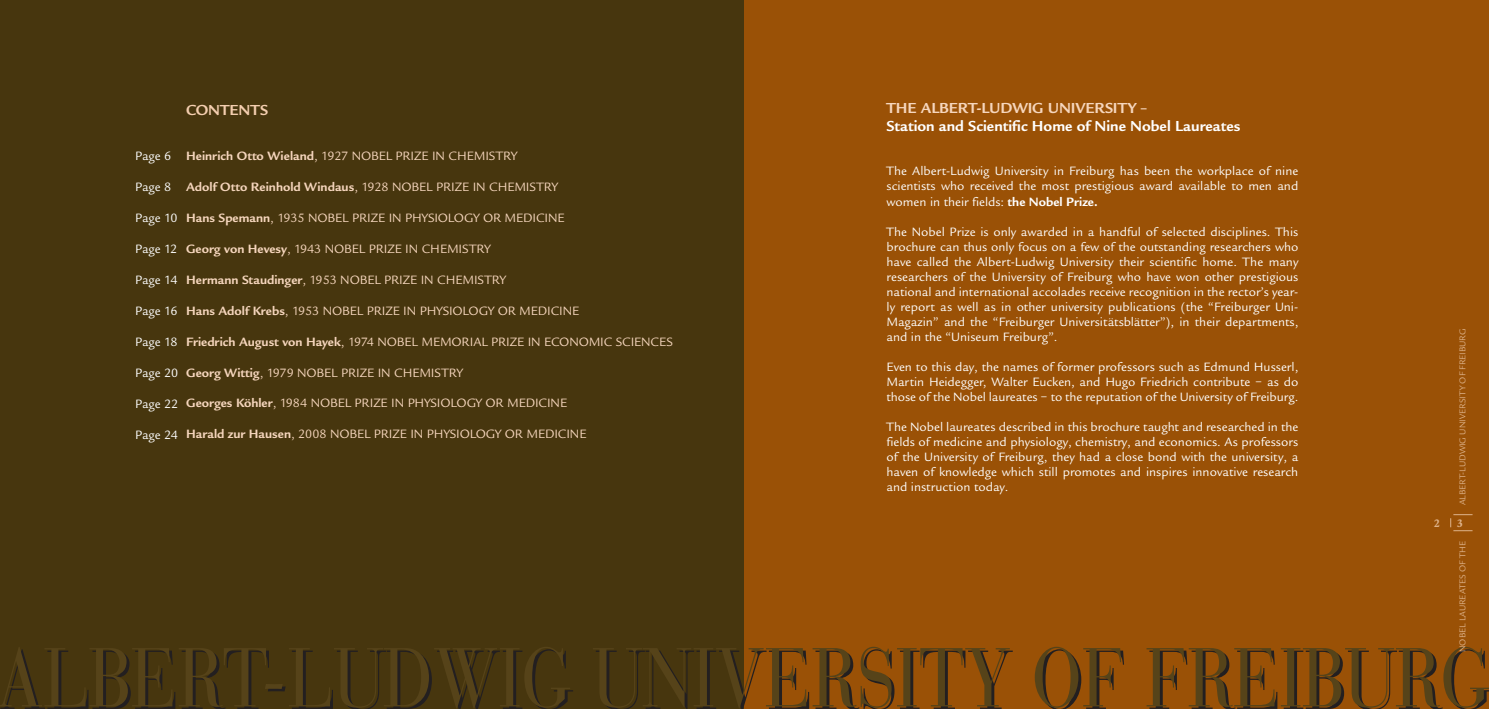
<style>
.page{position:relative;width:1489px;height:709px;background:#fff}
.page>*{position:absolute;margin:0;border:0;box-sizing:border-box;transform-origin:0 0}
.t1{font:82.88px "Bauer Bodoni";color:#231f20;scale:.83 1}
.t2{font:700 15px/18px "Legacy Sans";color:#fff}
.t3{font:700 15px "Legacy Sans";color:#f4ceaf}
.t4{font:12.5px/15px "Legacy Sans";color:#fff;text-align:justify}
.t5{font:12.5px "Legacy Sans";color:#f6d6bd}
.t6{font:700 11.25px "Legacy Serif";color:#deb38b}
.t7{font:8.75px "Legacy Sans";letter-spacing:-.01em;color:#deb38b}
.s1{color:#f6d6bd}
.s2{font-size:12.5px;color:#f6d6bd}
.s3{font-weight:700}
.s4{color:#564319}
</style>
<div class="page">
<div style="left:0;top:0;width:744px;height:709px;background:#47360e"></div>
<div style="left:744px;top:0;width:744px;height:709px;background:#9a5106"></div>
<svg style="left:1450px;top:514px;width:22px;height:17px"></svg>
<p class="t3" style="left:186px;top:104px;width:84px">CONTENTS</p>
<p class="t2" style="left:886px;top:100px;width:355px"><span class="s1">THE ALBERT-LUDWIG UNIVERSITY</span> <span class="s2">–<br></span>Station and Scientific Home of Nine Nobel Laureates</p>
<p class="t5" style="left:186px;top:151px;width:332px"><span class="s3">Heinrich Otto Wieland</span>, 1927 NOBEL PRIZE IN CHEMISTRY</p>
<p class="t5" style="left:186px;top:182px;width:373px"><span class="s3">Adolf Otto Reinhold Windaus</span>, 1928 NOBEL PRIZE IN CHEMISTRY</p>
<p class="t5" style="left:186px;top:213px;width:380px"><span class="s3">Hans Spemann</span>, 1935 NOBEL PRIZE IN PHYSIOLOGY OR MEDICINE</p>
<p class="t5" style="left:186px;top:244px;width:306px"><span class="s3">Georg von Hevesy</span>, 1943 NOBEL PRIZE IN CHEMISTRY</p>
<p class="t5" style="left:186px;top:275px;width:321px"><span class="s3">Hermann Staudinger</span>, 1953 NOBEL PRIZE IN CHEMISTRY</p>
<p class="t5" style="left:186px;top:306px;width:394px"><span class="s3">Hans Adolf Krebs</span>, 1953 NOBEL PRIZE IN PHYSIOLOGY OR MEDICINE</p>
<p class="t5" style="left:186px;top:337px;width:488px"><span class="s3">Friedrich August von Hayek</span>, 1974 NOBEL MEMORIAL PRIZE IN ECONOMIC SCIENCES</p>
<p class="t5" style="left:186px;top:368px;width:278px"><span class="s3">Georg Wittig</span>, 1979 NOBEL PRIZE IN CHEMISTRY</p>
<p class="t5" style="left:186px;top:399px;width:382px"><span class="s3">Georges Köhler</span>, 1984 NOBEL PRIZE IN PHYSIOLOGY OR MEDICINE</p>
<p class="t5" style="left:186px;top:430px;width:402px"><span class="s3">Harald zur Hausen</span>, 2008 NOBEL PRIZE IN PHYSIOLOGY OR MEDICINE</p>
<p class="t4" style="left:135px;top:150px;width:38px">Page 6</p>
<p class="t4" style="left:135px;top:181px;width:38px">Page 8</p>
<p class="t4" style="left:135px;top:212px;width:44px">Page 10</p>
<p class="t4" style="left:135px;top:243px;width:44px">Page 12</p>
<p class="t4" style="left:135px;top:274px;width:44px">Page 14</p>
<p class="t4" style="left:135px;top:305px;width:44px">Page 16</p>
<p class="t4" style="left:135px;top:336px;width:44px">Page 18</p>
<p class="t4" style="left:135px;top:367px;width:45px">Page 20</p>
<p class="t4" style="left:135px;top:398px;width:45px">Page 22</p>
<p class="t4" style="left:135px;top:429px;width:44px">Page 24</p>
<p class="t4" style="left:886px;top:164px;width:413px;line-height:15.5px">The Albert-Ludwig University in Freiburg has been the workplace of nine scientists who received the most prestigious award available to men and women in their fields: <span class="s3">the Nobel Prize.</span></p>
<p class="t4" style="left:886px;top:226px;width:413px">The Nobel Prize is only awarded in a handful of selected disciplines. This brochure can thus only focus on a few of the outstanding researchers who have called the Albert-Ludwig University their scientific home. The many researchers of the University of Freiburg who have won other prestigious national and international accolades receive recognition in the rector’s year&shy;ly report as well as in other university publications (the “Freiburger Uni-Magazin” and the “Freiburger Universitätsblätter”), in their departments, and in the “Uniseum Freiburg”.</p>
<p class="t4" style="left:886px;top:361px;width:413px">Even to this day, the names of former professors such as Edmund Husserl, Martin Heidegger, Walter Eucken, and Hugo Friedrich contribute – as do those of the Nobel laureates – to the reputation of the University of Freiburg.</p>
<p class="t4" style="left:886px;top:421px;width:413px">The Nobel laureates described in this brochure taught and researched in the fields of medicine and physiology, chemistry, and economics. As professors of the University of Freiburg, they had a close bond with the university, a haven of knowledge which still promotes and inspires innovative research and instruction today.</p>
<p class="t7" style="left:1459px;top:505px;width:178px;rotate:-90deg">ALBERT-LUDWIG UNIVERSITY OF FREIBURG</p>
<p class="t7" style="left:1459px;top:652px;width:113px;rotate:-90deg">NOBEL LAUREATES OF THE</p>
<p class="t6" style="left:1433px;top:518px;width:8px">2</p>
<p class="t6" style="left:1456px;top:518px;width:8px">3</p>
<h1 class="t1" style="left:-3px;top:648px;width:1803px"><span class="s4">A</span>LBERT-LUDWIG UNIVERSITY OF FREIBURG</h1>
</div>
